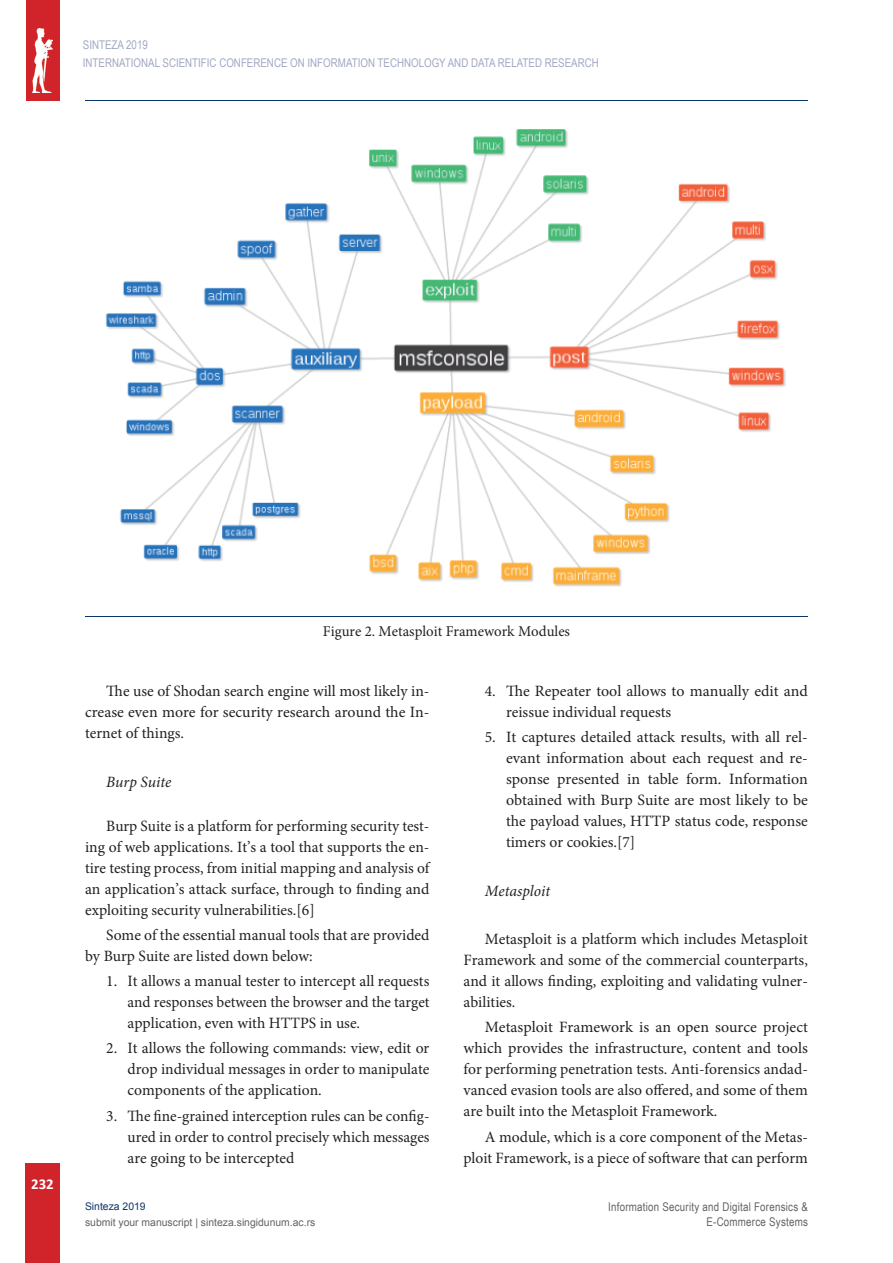
<style>
.page{position:relative;width:893px;height:1263px;background:#fff}
.page>*{position:absolute;margin:0;border:0;box-sizing:border-box;transform-origin:0 0}
.t1{font:15.75px/21px "Minion Pro";color:#231f20;text-align:justify}
.t2{font:italic 15.75px "Minion Pro";color:#231f20}
.t3{font:15px "Minion Pro";color:#231f20}
.t4{font:700 15px "Calibri";color:#fff}
.t5{font:12px/18px "Arial Narrow";color:#a2a8c2}
.t6{font:12px/14.4px "Arial Narrow";letter-spacing:.02em;color:#636366;text-align:right}
.t7{font:10.5px "Arial";color:#636366}
.t8{font:10.5px "Arial";color:#0b366a}
</style>
<div class="page">
<div style="left:26px;top:1163px;width:34px;height:100px;background:#d1232a"></div>
<div style="left:26px;top:0;width:33px;height:101px;background:#d1232a"></div>
<img style="left:32px;top:29px;width:21px;height:63px">
<hr style="left:85px;top:100px;width:723px;height:1px;background:#0b366a">
<hr style="left:85px;top:616px;width:723px;height:1px;background:#0b366a">
<img style="left:105px;top:129px;width:681px;height:458px">
<p class="t5" style="left:83px;top:35px;width:517px">SINTEZA 2019<br>INTERNATIONAL SCIENTIFIC CONFERENCE ON INFORMATION TECHNOLOGY AND DATA RELATED RESEARCH</p>
<p class="t4" style="left:31px;top:1175px;width:24px">232</p>
<p class="t3" style="left:323px;top:621px;width:249px">Figure 2. Metasploit Framework Modules</p>
<p class="t1" style="left:85px;top:681px;width:346px;text-indent:21px">The use of Shodan search engine will most likely in&shy;crease even more for security research around the In&shy;ternet of things.</p>
<p class="t2" style="left:106px;top:771px;width:67px">Burp Suite</p>
<p class="t1" style="left:85px;top:815px;width:346px;text-indent:21px">Burp Suite is a platform for performing security test&shy;ing of web applications. It’s a tool that supports the en&shy;tire testing process, from initial mapping and analysis of an application’s attack surface, through to finding and exploiting security vulnerabilities.[6]</p>
<p class="t1" style="left:85px;top:924px;width:346px;text-indent:21px">Some of the essential manual tools that are provided by Burp Suite are listed down below:</p>
<p class="t1" style="left:128px;top:971px;width:303px;text-indent:-21px">1. It allows a manual tester to intercept all requests and responses between the browser and the target application, even with HTTPS in use.</p>
<p class="t1" style="left:128px;top:1038px;width:303px;text-indent:-21px">2. It allows the following commands: view, edit or drop individual messages in order to manipulate components of the application.</p>
<p class="t1" style="left:128px;top:1105px;width:303px;text-indent:-21px">3. The fine-grained interception rules can be config&shy;ured in order to control precisely which messages are going to be intercepted</p>
<p class="t8" style="left:85px;top:1199px;width:62px">Sinteza 2019</p>
<p class="t7" style="left:85px;top:1215px;width:232px">submit your manuscript | sinteza.singidunum.ac.rs</p>
<p class="t1" style="left:506px;top:681px;width:303px;text-indent:-21px">4. The Repeater tool allows to manually edit and reissue individual requests</p>
<p class="t1" style="left:506px;top:727px;width:303px;text-indent:-21px">5. It captures detailed attack results, with all rel&shy;evant information about each request and re&shy;sponse presented in table form. Information obtained with Burp Suite are most likely to be the payload values, HTTP status code, response timers or cookies.[7]</p>
<p class="t2" style="left:485px;top:880px;width:67px">Metasploit</p>
<p class="t1" style="left:463px;top:929px;width:346px;text-indent:21px">Metasploit is a platform which includes Metasploit Framework and some of the commercial counterparts, and it allows finding, exploiting and validating vulner&shy;abilities.</p>
<p class="t1" style="left:463px;top:1017px;width:346px;text-indent:21px">Metasploit Framework is an open source project which provides the infrastructure, content and tools for performing penetration tests. Anti-forensics andad&shy;vanced evasion tools are also offered, and some of them are built into the Metasploit Framework.</p>
<p class="t1" style="left:463px;top:1126px;width:346px;text-align:right">A module, which is a core component of the Metas&shy;ploit Framework, is a piece of software that can perform</p>
<p class="t6" style="left:608px;top:1199px;width:201px">Information Security and Digital Forensics &amp;<br>E-Commerce Systems</p>
</div>
